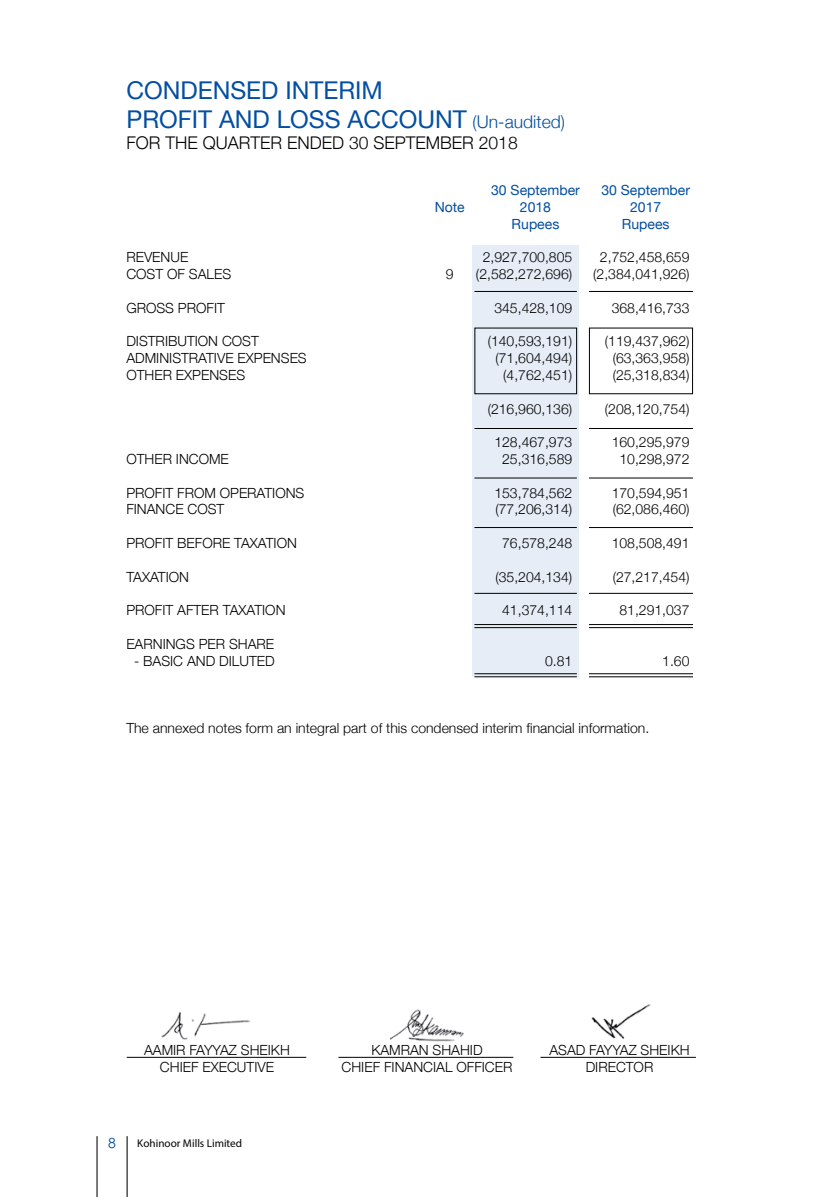
<style>
.page{position:relative;width:819px;height:1197px;background:#fff}
.page>*{position:absolute;margin:0;border:0;box-sizing:border-box;transform-origin:0 0}
.t1{font:24.5px/29.4px "Helvetica Neue";color:#034ea2}
.t2{font:300 17.5px "Helvetica Neue";color:#000}
.t3{font:300 14px "Helvetica Neue";color:#000}
.t4{font:14px "Helvetica Neue";color:#034ea2}
.t5{font:14px "Century Gothic";color:#034ea2}
.t6{font:11.2px "Myriad Pro";color:#000}
.s1{font-weight:300;font-size:17.5px}
</style>
<div class="page">
<hr style="left:127px;top:1136px;width:1px;height:61px;background:#000">
<hr style="left:97px;top:1136px;width:1px;height:61px;background:#000">
<div style="left:472px;top:246px;width:107px;height:431px;background:#e6edf6"></div>
<hr style="left:589px;top:593px;width:104px;height:1px;background:#000">
<hr style="left:474px;top:593px;width:103px;height:1px;background:#000">
<hr style="left:589px;top:291px;width:104px;height:1px;background:#000">
<hr style="left:474px;top:291px;width:103px;height:1px;background:#000">
<hr style="left:589px;top:428px;width:104px;height:1px;background:#000">
<hr style="left:474px;top:428px;width:103px;height:1px;background:#000">
<hr style="left:589px;top:478px;width:104px;height:1px;background:#000">
<hr style="left:474px;top:478px;width:103px;height:1px;background:#000">
<hr style="left:589px;top:527px;width:104px;height:1px;background:#000">
<hr style="left:474px;top:527px;width:103px;height:1px;background:#000">
<hr style="left:589px;top:624px;width:104px;height:1px;background:#000">
<hr style="left:474px;top:624px;width:103px;height:1px;background:#000">
<hr style="left:589px;top:627px;width:104px;height:1px;background:#000">
<hr style="left:474px;top:627px;width:103px;height:1px;background:#000">
<hr style="left:589px;top:673px;width:104px;height:1px;background:#000">
<hr style="left:474px;top:673px;width:103px;height:1px;background:#000">
<hr style="left:589px;top:676px;width:104px;height:1px;background:#000">
<hr style="left:474px;top:676px;width:103px;height:1px;background:#000">
<div style="left:589px;top:328px;width:104px;height:66px;border:1px solid #000"></div>
<hr style="left:541px;top:1057px;width:155px;height:1px;background:#000">
<hr style="left:339px;top:1057px;width:174px;height:1px;background:#000">
<hr style="left:127px;top:1057px;width:179px;height:1px;background:#000">
<img style="left:161px;top:1011px;width:89px;height:28px">
<img style="left:390px;top:1009px;width:74px;height:33px">
<img style="left:591px;top:1004px;width:60px;height:35px">
<h1 class="t1" style="left:127px;top:77px;width:440px">CONDENSED INTERIM<br>PROFIT AND LOSS ACCOUNT <span class="s1">(</span><span class="s1">U</span><span class="s1">n-audited)</span></h1>
<p class="t2" style="left:127px;top:129px;width:393px">FOR THE QUARTER ENDED 30 SEPTEMBER 2018</p>
<p class="t4" style="left:491px;top:180px;width:90px">30 September</p>
<p class="t4" style="left:601px;top:180px;width:90px">30 September</p>
<p class="t4" style="left:435px;top:197px;width:32px">Note</p>
<p class="t4" style="left:520px;top:197px;width:33px">2018</p>
<p class="t4" style="left:630px;top:197px;width:33px">2017</p>
<p class="t4" style="left:512px;top:214px;width:49px">Rupees</p>
<p class="t4" style="left:622px;top:214px;width:49px">Rupees</p>
<p class="t3" style="left:126px;top:246px;width:63px">REVENUE</p>
<p class="t3" style="left:483px;top:246px;width:91px">2,927,700,805</p>
<p class="t3" style="left:600px;top:246px;width:91px">2,752,458,659</p>
<p class="t3" style="left:126px;top:263px;width:106px">COST OF SALES</p>
<p class="t3" style="left:446px;top:263px;width:9px">9</p>
<p class="t3" style="left:476px;top:263px;width:98px">(2,582,272,696)</p>
<p class="t3" style="left:593px;top:263px;width:98px">(2,384,041,926)</p>
<p class="t3" style="left:126px;top:296px;width:100px">GROSS PROFIT</p>
<p class="t3" style="left:494px;top:296px;width:79px">345,428,109</p>
<p class="t3" style="left:612px;top:296px;width:79px">368,416,733</p>
<p class="t3" style="left:126px;top:330px;width:134px">DISTRIBUTION COST</p>
<p class="t3" style="left:488px;top:330px;width:86px">(140,593,191)</p>
<p class="t3" style="left:605px;top:330px;width:86px">(119,437,962)</p>
<p class="t3" style="left:126px;top:347px;width:182px">ADMINISTRATIVE EXPENSES</p>
<p class="t3" style="left:495px;top:347px;width:78px">(71,604,494)</p>
<p class="t3" style="left:613px;top:347px;width:78px">(63,363,958)</p>
<p class="t3" style="left:126px;top:364px;width:120px">OTHER EXPENSES</p>
<p class="t3" style="left:503px;top:364px;width:71px">(4,762,451)</p>
<p class="t3" style="left:613px;top:364px;width:78px">(25,318,834)</p>
<p class="t3" style="left:488px;top:397px;width:86px">(216,960,136)</p>
<p class="t3" style="left:605px;top:397px;width:86px">(208,120,754)</p>
<p class="t3" style="left:494px;top:431px;width:79px">128,467,973</p>
<p class="t3" style="left:612px;top:431px;width:79px">160,295,979</p>
<p class="t3" style="left:126px;top:448px;width:104px">OTHER INCOME</p>
<p class="t3" style="left:502px;top:448px;width:72px">25,316,589</p>
<p class="t3" style="left:619px;top:448px;width:72px">10,298,972</p>
<p class="t3" style="left:126px;top:481px;width:180px">PROFIT FROM OPERATIONS</p>
<p class="t3" style="left:494px;top:481px;width:79px">153,784,562</p>
<p class="t3" style="left:612px;top:481px;width:79px">170,594,951</p>
<p class="t3" style="left:126px;top:498px;width:100px">FINANCE COST</p>
<p class="t3" style="left:495px;top:498px;width:78px">(77,206,314)</p>
<p class="t3" style="left:613px;top:498px;width:78px">(62,086,460)</p>
<p class="t3" style="left:126px;top:532px;width:172px">PROFIT BEFORE TAXATION</p>
<p class="t3" style="left:502px;top:532px;width:72px">76,578,248</p>
<p class="t3" style="left:612px;top:532px;width:79px">108,508,491</p>
<p class="t3" style="left:126px;top:565px;width:64px">TAXATION</p>
<p class="t3" style="left:495px;top:565px;width:78px">(35,204,134)</p>
<p class="t3" style="left:613px;top:565px;width:78px">(27,217,454)</p>
<p class="t3" style="left:126px;top:599px;width:161px">PROFIT AFTER TAXATION</p>
<p class="t3" style="left:502px;top:599px;width:72px">41,374,114</p>
<p class="t3" style="left:619px;top:599px;width:72px">81,291,037</p>
<p class="t3" style="left:126px;top:632px;width:149px">EARNINGS PER SHARE</p>
<p class="t3" style="left:134px;top:649px;width:142px">- BASIC AND DILUTED</p>
<p class="t3" style="left:545px;top:649px;width:29px">0.81</p>
<p class="t3" style="left:662px;top:649px;width:29px">1.60</p>
<p class="t3" style="left:126px;top:716px;width:525px">The annexed notes form an integral part of this condensed interim financial information.</p>
<p class="t3" style="left:144px;top:1039px;width:147px">AAMIR FAYYAZ SHEIKH</p>
<p class="t3" style="left:371px;top:1039px;width:113px">KAMRAN SHAHID</p>
<p class="t3" style="left:549px;top:1039px;width:142px">ASAD FAYYAZ SHEIKH</p>
<p class="t3" style="left:160px;top:1056px;width:116px">CHIEF EXECUTIVE</p>
<p class="t3" style="left:342px;top:1056px;width:172px">CHIEF FINANCIAL OFFICER</p>
<p class="t3" style="left:586px;top:1056px;width:69px">DIRECTOR</p>
<p class="t5" style="left:108px;top:1134px;width:9px">8</p>
<p class="t6" style="left:137px;top:1136px;width:106px">Kohinoor Mills Limited</p>
</div>
